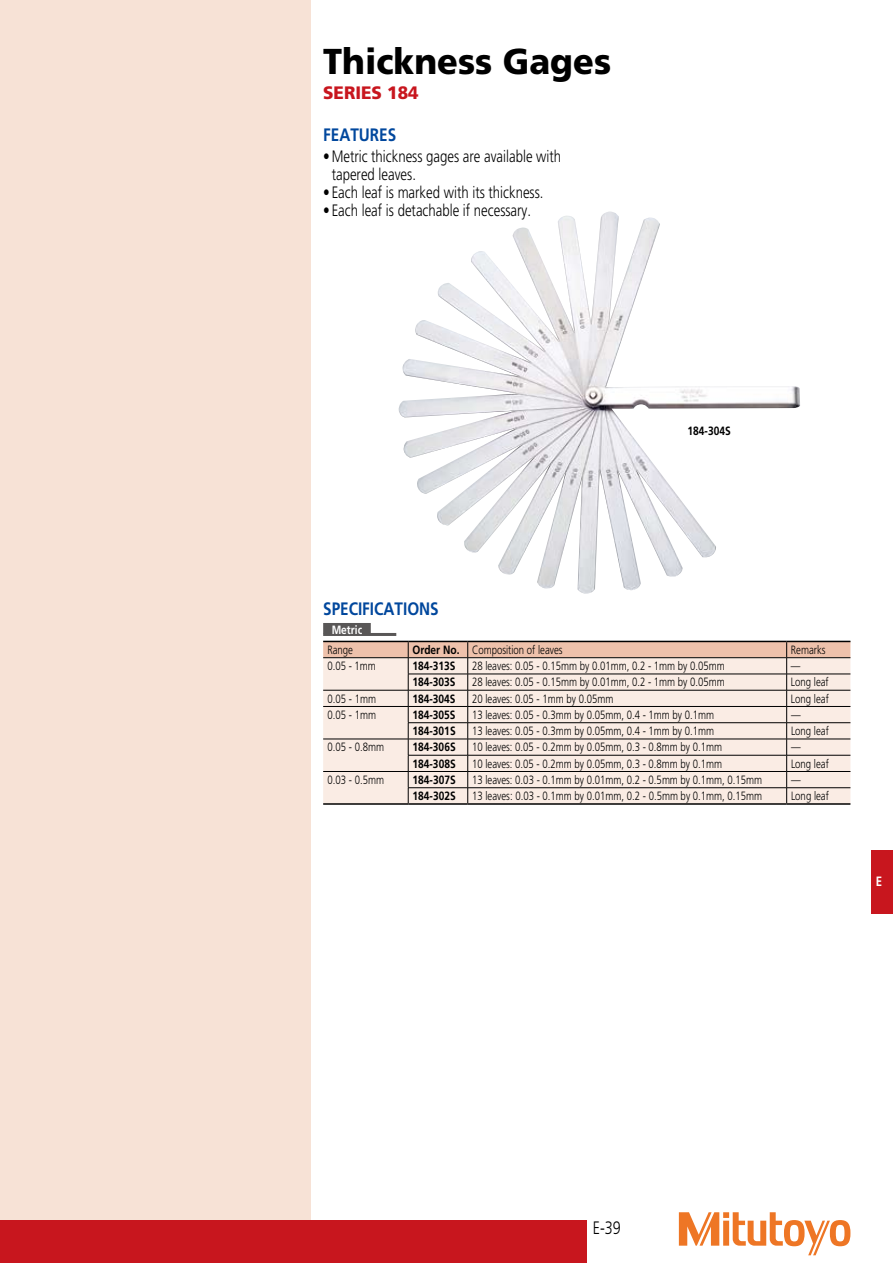
<style>
.page{position:relative;width:893px;height:1263px;background:#fff}
.page>*{position:absolute;margin:0;border:0;box-sizing:border-box;transform-origin:0 0}
.t1{font:900 36px "Mitutoyo Frutiger";color:#000}
.t2{font:700 18px "Mitutoyo Frutiger";color:#00479d}
.t3{font:900 18px "Mitutoyo Frutiger";color:#c8161e}
.t4{font:300 18px "Mitutoyo Frutiger";color:#000}
.t5{font:300 16.5px/18px "Mitutoyo Frutiger";color:#000}
.t6{font:700 13.5px "Mitutoyo Frutiger";color:#fff}
.t7{font:300 12px "Mitutoyo Frutiger";color:#000}
.t8{font:700 12px "Mitutoyo Frutiger";color:#000}
.t9{font:700 12px "Mitutoyo Frutiger";color:#fff}
.s1{font-weight:700}
</style>
<div class="page">
<div style="left:0;top:0;width:310px;height:1263px;background:#f7e2d6"></div>
<svg style="left:679px;top:1212px;width:171px;height:43px"></svg>
<div style="left:0;top:1220px;width:587px;height:43px;background:#c8161e"></div>
<div style="left:872px;top:850px;width:21px;height:64px;background:#c8161e"></div>
<img style="left:398px;top:212px;width:402px;height:382px">
<div style="left:323px;top:623px;width:48px;height:10px;background:#595757"></div>
<hr style="left:323px;top:633px;width:73px;height:3px;background:#595757">
<hr style="left:408px;top:803px;width:60px;height:2px;background:#000">
<hr style="left:468px;top:803px;width:319px;height:2px;background:#000">
<hr style="left:787px;top:803px;width:63px;height:2px;background:#000">
<hr style="left:323px;top:803px;width:85px;height:2px;background:#000">
<svg style="left:323px;top:641px;width:527px;height:162px;background:#e8d8cf"></svg>
<h1 class="t1" style="left:323px;top:39px;width:289px">Thickness Gages</h1>
<h2 class="t3" style="left:323px;top:82px;width:97px">SERIES 184</h2>
<h2 class="t2" style="left:323px;top:124px;width:75px">FEATURES</h2>
<h3 class="t5" style="left:332px;top:147px;width:231px;text-indent:-8px">• Metric thickness gages are available with tapered leaves.</h3>
<h3 class="t5" style="left:323px;top:183px;width:222px">• Each leaf is marked with its thickness.</h3>
<h3 class="t5" style="left:323px;top:201px;width:209px">• Each leaf is detachable if necessary.</h3>
<p class="t8" style="left:688px;top:424px;width:45px">184-304S</p>
<h2 class="t2" style="left:323px;top:598px;width:117px">SPECIFICATIONS</h2>
<p class="t9" style="left:332px;top:622px;width:32px">Metric</p>
<p class="t7" style="left:327px;top:643px;width:27px">Range</p>
<p class="t7" style="left:412px;top:643px;width:152px"><span class="s1">Order No.</span> Composition of leaves</p>
<p class="t7" style="left:791px;top:643px;width:36px">Remarks</p>
<p class="t7" style="left:327px;top:659px;width:50px">0.05 - 1mm</p>
<p class="t8" style="left:412px;top:659px;width:45px">184-313S</p>
<p class="t7" style="left:472px;top:659px;width:254px">28 leaves: 0.05 - 0.15mm by 0.01mm, 0.2 - 1mm by 0.05mm</p>
<p class="t7" style="left:791px;top:659px;width:11px">—</p>
<p class="t8" style="left:412px;top:675px;width:45px">184-303S</p>
<p class="t7" style="left:472px;top:675px;width:254px">28 leaves: 0.05 - 0.15mm by 0.01mm, 0.2 - 1mm by 0.05mm</p>
<p class="t7" style="left:791px;top:675px;width:39px">Long leaf</p>
<p class="t7" style="left:327px;top:691px;width:50px">0.05 - 1mm</p>
<p class="t8" style="left:412px;top:691px;width:45px">184-304S</p>
<p class="t7" style="left:472px;top:691px;width:143px">20 leaves: 0.05 - 1mm by 0.05mm</p>
<p class="t7" style="left:791px;top:691px;width:39px">Long leaf</p>
<p class="t7" style="left:327px;top:708px;width:50px">0.05 - 1mm</p>
<p class="t8" style="left:412px;top:707px;width:45px">184-305S</p>
<p class="t7" style="left:472px;top:708px;width:244px">13 leaves: 0.05 - 0.3mm by 0.05mm, 0.4 - 1mm by 0.1mm</p>
<p class="t7" style="left:791px;top:708px;width:11px">—</p>
<p class="t8" style="left:413px;top:724px;width:45px">184-301S</p>
<p class="t7" style="left:472px;top:724px;width:244px">13 leaves: 0.05 - 0.3mm by 0.05mm, 0.4 - 1mm by 0.1mm</p>
<p class="t7" style="left:791px;top:724px;width:39px">Long leaf</p>
<p class="t7" style="left:327px;top:740px;width:58px">0.05 - 0.8mm</p>
<p class="t8" style="left:413px;top:740px;width:45px">184-306S</p>
<p class="t7" style="left:472px;top:740px;width:252px">10 leaves: 0.05 - 0.2mm by 0.05mm, 0.3 - 0.8mm by 0.1mm</p>
<p class="t7" style="left:791px;top:740px;width:11px">—</p>
<p class="t8" style="left:413px;top:756px;width:45px">184-308S</p>
<p class="t7" style="left:472px;top:756px;width:252px">10 leaves: 0.05 - 0.2mm by 0.05mm, 0.3 - 0.8mm by 0.1mm</p>
<p class="t7" style="left:791px;top:756px;width:39px">Long leaf</p>
<p class="t7" style="left:327px;top:773px;width:58px">0.03 - 0.5mm</p>
<p class="t8" style="left:413px;top:772px;width:45px">184-307S</p>
<p class="t7" style="left:472px;top:773px;width:292px">13 leaves: 0.03 - 0.1mm by 0.01mm, 0.2 - 0.5mm by 0.1mm, 0.15mm</p>
<p class="t7" style="left:791px;top:773px;width:11px">—</p>
<p class="t8" style="left:413px;top:789px;width:45px">184-302S</p>
<p class="t7" style="left:472px;top:789px;width:292px">13 leaves: 0.03 - 0.1mm by 0.01mm, 0.2 - 0.5mm by 0.1mm, 0.15mm</p>
<p class="t7" style="left:791px;top:789px;width:39px">Long leaf</p>
<p class="t6" style="left:876px;top:874px;width:8px">E</p>
<h2 class="t4" style="left:593px;top:1217px;width:30px">E-39</h2>
</div>
